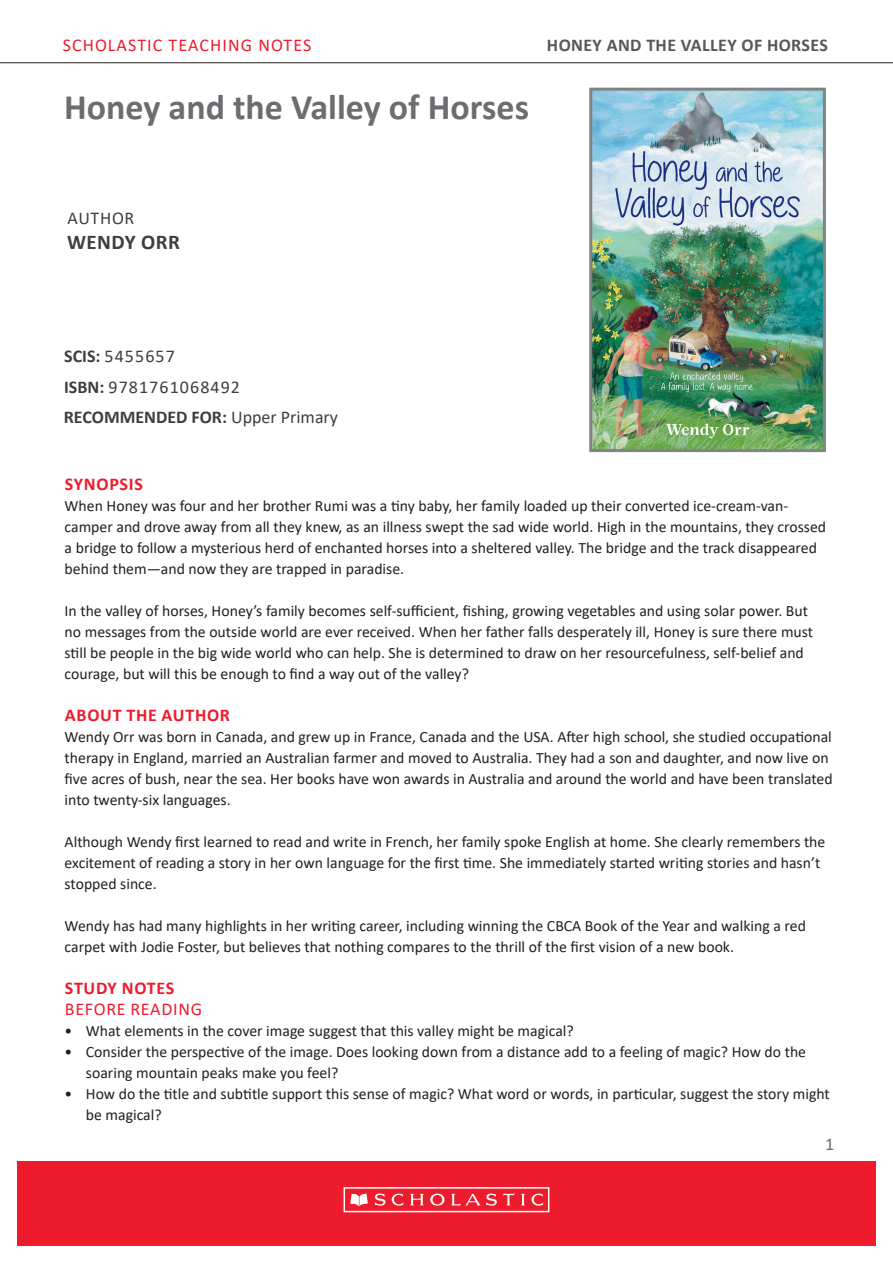
<style>
.page{position:relative;width:893px;height:1263px;background:#fff}
.page>*{position:absolute;margin:0;border:0;box-sizing:border-box;transform-origin:0 0}
.t1{font:700 36px "Calibri";color:#6c6d70}
.t2{font:700 21px "Calibri";letter-spacing:.02em;color:#3e3e3f}
.SUB_HEAD_2{font:18px "Calibri";letter-spacing:.055em;color:#ee1b2d}
.t3{font:18px "Calibri";letter-spacing:.06em;color:#3e3e3f}
.t4{font:700 18px "Calibri";color:#3e3e3f}
.t5{font:700 18px "Calibri";letter-spacing:.02em;color:#57585a}
.Body_Copy__no_space{font:700 18px "Calibri";letter-spacing:.04em;color:#ee1b2d}
.SUB_HEAD_1{font:700 18px "Calibri";letter-spacing:.04em;color:#ee1b2d}
.t6{font:18px "Calibri";color:#6c6d70}
.Body_Copy__no_space-2{font:15.75px/21px "Calibri";color:#231f20}
.s1{font-weight:700}
.s2{font-weight:400}
</style>
<div class="page">
<hr style="left:0;top:62px;width:893px;height:1px;background:#231f20">
<div style="left:17px;top:1161px;width:859px;height:85px;background:#ee1b2d"></div>
<div style="left:344px;top:1187px;width:205px;height:25px;border:2px solid #fff"></div>
<svg style="left:350px;top:1193px;width:18px;height:13px"></svg>
<svg style="left:375px;top:1193px;width:28px;height:13px"></svg>
<svg style="left:410px;top:1194px;width:14px;height:11px"></svg>
<svg style="left:521px;top:1194px;width:4px;height:11px"></svg>
<svg style="left:531px;top:1193px;width:12px;height:13px"></svg>
<svg style="left:430px;top:1194px;width:15px;height:11px"></svg>
<svg style="left:451px;top:1193px;width:64px;height:13px"></svg>
<img style="left:593px;top:92px;width:229px;height:356px">
<div style="left:589px;top:88px;width:237px;height:364px;border:3px solid #808285"></div>
<p class="SUB_HEAD_2" style="left:63px;top:32px;width:250px">SCHOLASTIC TEACHING NOTES</p>
<p class="t5" style="left:547px;top:32px;width:282px">HONEY AND THE VALLEY OF HORSES</p>
<p class="t1" style="left:64px;top:82px;width:466px">Honey and the Valley of Horses</p>
<p class="t3" style="left:68px;top:205px;width:68px">AUTHOR</p>
<p class="t2" style="left:67px;top:227px;width:114px">WENDY ORR</p>
<p class="t3" style="left:64px;top:344px;width:112px"><span class="s1">SCIS:</span> 5455657</p>
<p class="t3" style="left:64px;top:374px;width:177px"><span class="s1">ISBN:</span> 9781761068492</p>
<p class="t4" style="left:64px;top:404px;width:276px">RECOMMENDED FOR: <span class="s2">Upper Primary</span></p>
<p class="SUB_HEAD_1" style="left:65px;top:471px;width:79px">SYNOPSIS</p>
<p class="Body_Copy__no_space-2" style="left:65px;top:495px;width:763px">When Honey was four and her brother Rumi was a tiny baby, her family loaded up their converted ice-cream-van&shy;camper and drove away from all they knew, as an illness swept the sad wide world. High in the mountains, they crossed a bridge to follow a mysterious herd of enchanted horses into a sheltered valley. The bridge and the track disappeared behind them—and now they are trapped in paradise.</p>
<p class="Body_Copy__no_space-2" style="left:65px;top:600px;width:750px">In the valley of horses, Honey’s family becomes self-sufficient, fishing, growing vegetables and using solar power. But no messages from the outside world are ever received. When her father falls desperately ill, Honey is sure there must still be people in the big wide world who can help. She is determined to draw on her resourcefulness, self-belief and courage, but will this be enough to find a way out of the valley?</p>
<p class="Body_Copy__no_space" style="left:65px;top:702px;width:167px">ABOUT THE AUTHOR</p>
<p class="Body_Copy__no_space-2" style="left:65px;top:726px;width:770px">Wendy Orr was born in Canada, and grew up in France, Canada and the USA. After high school, she studied occupational therapy in England, married an Australian farmer and moved to Australia. They had a son and daughter, and now live on five acres of bush, near the sea. Her books have won awards in Australia and around the world and have been translated into twenty-six languages.</p>
<p class="Body_Copy__no_space-2" style="left:65px;top:831px;width:762px">Although Wendy first learned to read and write in French, her family spoke English at home. She clearly remembers the excitement of reading a story in her own language for the first time. She immediately started writing stories and hasn’t stopped since.</p>
<p class="Body_Copy__no_space-2" style="left:65px;top:915px;width:743px">Wendy has had many highlights in her writing career, including winning the CBCA Book of the Year and walking a red carpet with Jodie Foster, but believes that nothing compares to the thrill of the first vision of a new book.</p>
<p class="Body_Copy__no_space" style="left:65px;top:975px;width:111px">STUDY NOTES</p>
<p class="SUB_HEAD_2" style="left:65px;top:997px;width:139px">BEFORE READING</p>
<p class="Body_Copy__no_space-2" style="left:65px;top:1020px;width:511px">• What elements in the cover image suggest that this valley might be magical?</p>
<p class="Body_Copy__no_space-2" style="left:86px;top:1041px;width:722px;text-indent:-21px">• Consider the perspective of the image. Does looking down from a distance add to a feeling of magic? How do the soaring mountain peaks make you feel?</p>
<p class="Body_Copy__no_space-2" style="left:86px;top:1083px;width:745px;text-indent:-21px">• How do the title and subtitle support this sense of magic? What word or words, in particular, suggest the story might be magical?</p>
<p class="t6" style="left:825px;top:1131px;width:11px">1</p>
</div>
